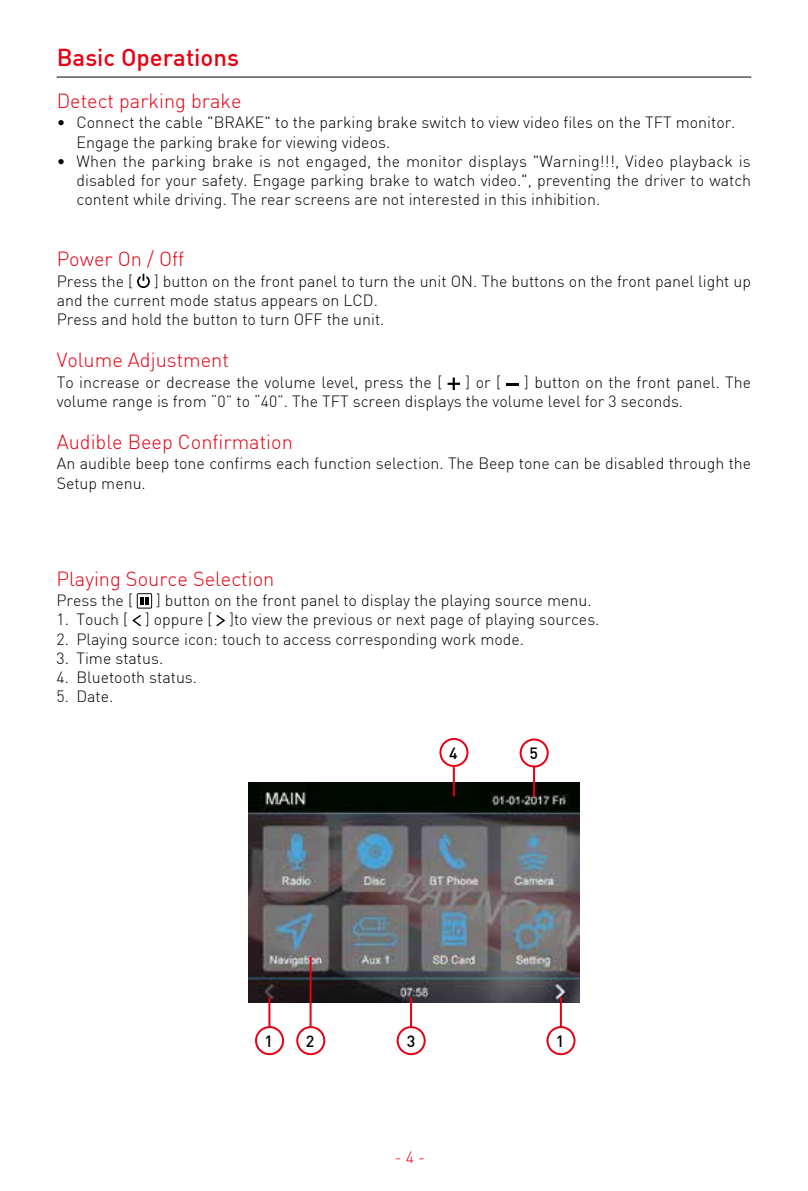
<style>
.page{position:relative;width:808px;height:1191px;background:#fff}
.page>*{position:absolute;margin:0;border:0;box-sizing:border-box;transform-origin:0 0}
.t1{font:500 24px "DIN";color:#e60013}
.t2{font:300 20px "DIN";color:#e60013}
.t3{font:300 16px/19.2px "DIN";color:#000}
.t4{font:500 16px "DIN";color:#000}
.t5{font:300 16px "DIN";color:#e60013}
</style>
<div class="page">
<hr style="left:57px;top:77px;width:694px;height:1px;background:#000">
<svg style="left:137px;top:274px;width:13px;height:14px"></svg>
<svg style="left:447px;top:377px;width:13px;height:13px"></svg>
<svg style="left:506px;top:383px;width:13px;height:2px"></svg>
<svg style="left:132px;top:593px;width:20px;height:34px"></svg>
<svg style="left:216px;top:615px;width:10px;height:12px"></svg>
<img style="left:248px;top:782px;width:331px;height:220px">
<div style="left:255px;top:1026px;width:29px;height:29px;border:2px solid #e60013;border-radius:50%"></div>
<hr style="left:268px;top:997px;width:2px;height:30px;background:#e60013">
<div style="left:296px;top:1026px;width:29px;height:29px;border:2px solid #e60013;border-radius:50%"></div>
<hr style="left:310px;top:957px;width:2px;height:70px;background:#e60013">
<div style="left:397px;top:1026px;width:29px;height:29px;border:2px solid #e60013;border-radius:50%"></div>
<hr style="left:410px;top:997px;width:2px;height:30px;background:#e60013">
<div style="left:439px;top:738px;width:29px;height:29px;border:2px solid #e60013;border-radius:50%"></div>
<hr style="left:453px;top:765px;width:2px;height:31px;background:#e60013">
<div style="left:546px;top:1026px;width:29px;height:29px;border:2px solid #e60013;border-radius:50%"></div>
<hr style="left:560px;top:997px;width:2px;height:30px;background:#e60013">
<div style="left:520px;top:738px;width:29px;height:29px;border:2px solid #e60013;border-radius:50%"></div>
<hr style="left:533px;top:766px;width:2px;height:31px;background:#e60013">
<h1 class="t1" style="left:57px;top:42px;width:184px">Basic Operations</h1>
<p class="t2" style="left:57px;top:88px;width:186px">Detect parking brake</p>
<p class="t3" style="left:77px;top:113px;width:660px;text-indent:-20px">• Connect the cable "BRAKE" to the parking brake switch to view video files on the TFT monitor.<br>Engage the parking brake for viewing videos.</p>
<p class="t3" style="left:77px;top:151px;width:676px;text-align:justify;text-indent:-20px">• When the parking brake is not engaged, the monitor displays "Warning!!!, Video playback is disabled for your safety. Engage parking brake to watch video.", preventing the driver to watch content while driving. The rear screens are not interested in this inhibition.</p>
<p class="t2" style="left:57px;top:247px;width:129px">Power On / Off</p>
<p class="t3" style="left:57px;top:271px;width:78px">Press the [</p>
<p class="t3" style="left:57px;top:271px;width:696px;text-indent:97px">] button on the front panel to turn the unit ON. The buttons on the front panel light up and the current mode status appears on LCD.<br>Press and hold the button to turn OFF the unit.</p>
<p class="t2" style="left:57px;top:348px;width:174px">Volume Adjustment</p>
<p class="t3" style="left:57px;top:372px;width:387px">To increase or decrease the volume level, press the [</p>
<p class="t3" style="left:465px;top:372px;width:37px">] or [</p>
<p class="t3" style="left:57px;top:372px;width:696px;text-indent:468px">] button on the front panel. The volume range is from “0” to “40”. The TFT screen displays the volume level for 3 seconds.</p>
<p class="t2" style="left:57px;top:429px;width:238px">Audible Beep Confirmation</p>
<p class="t3" style="left:57px;top:454px;width:696px">An audible beep tone confirms each function selection. The Beep tone can be disabled through the<br>Setup menu.</p>
<p class="t2" style="left:57px;top:566px;width:219px">Playing Source Selection</p>
<p class="t3" style="left:57px;top:591px;width:78px">Press the [</p>
<p class="t3" style="left:156px;top:591px;width:437px">] button on the front panel to display the playing source menu.</p>
<p class="t3" style="left:57px;top:610px;width:544px">1. Touch [ ] oppure [ ]to view the previous or next page of playing sources.</p>
<p class="t3" style="left:57px;top:629px;width:469px">2. Playing source icon: touch to access corresponding work mode.</p>
<p class="t3" style="left:57px;top:648px;width:108px">3. Time status.</p>
<p class="t3" style="left:57px;top:667px;width:142px">4. Bluetooth status.</p>
<p class="t3" style="left:57px;top:687px;width:58px">5. Date.</p>
<p class="t4" style="left:449px;top:742px;width:10px">4</p>
<p class="t4" style="left:529px;top:743px;width:10px">5</p>
<p class="t4" style="left:264px;top:1030px;width:10px">1</p>
<p class="t4" style="left:306px;top:1030px;width:10px">2</p>
<p class="t4" style="left:407px;top:1030px;width:10px">3</p>
<p class="t5" style="left:395px;top:1147px;width:32px">- 4 -</p>
<p class="t4" style="left:556px;top:1031px;width:10px">1</p>
</div>
